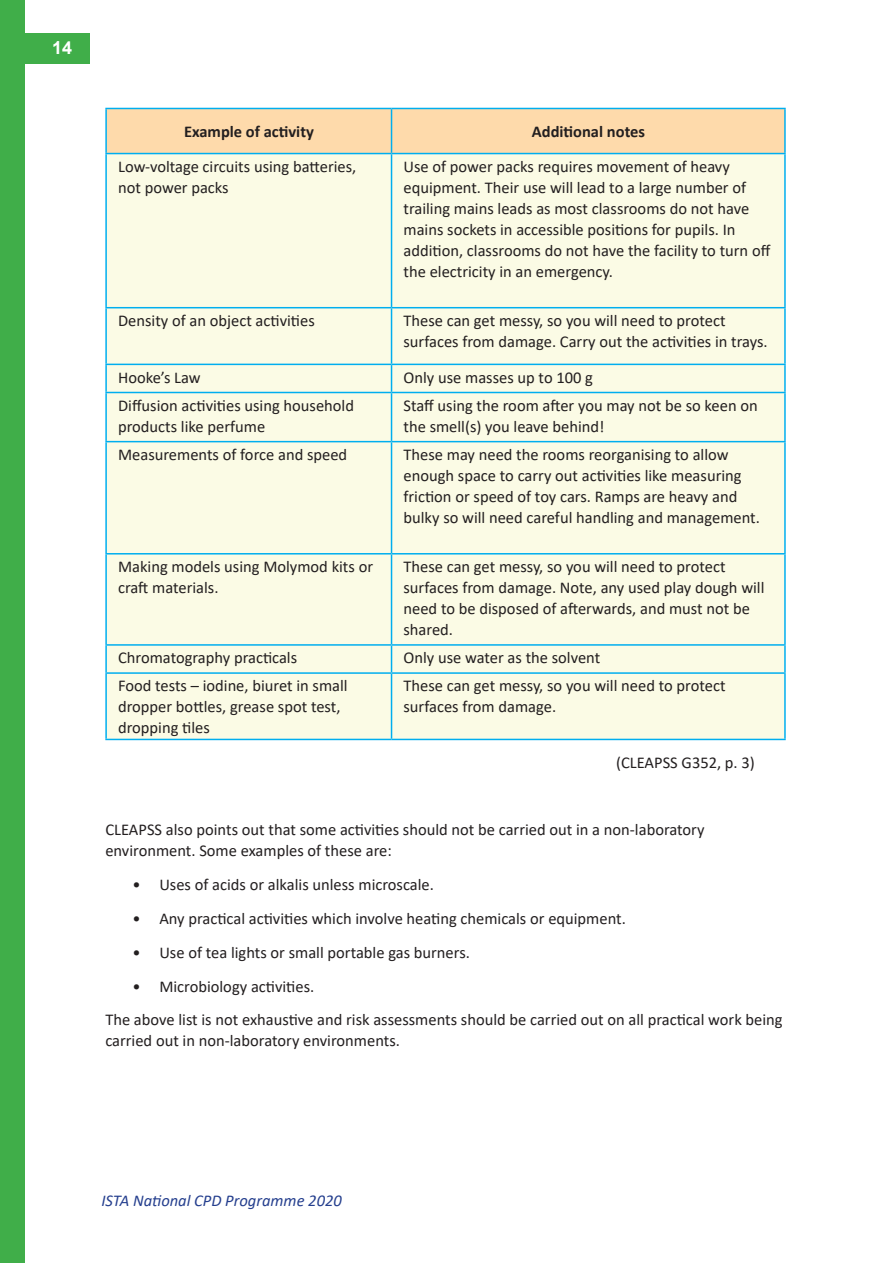
<style>
.page{position:relative;width:893px;height:1263px;background:#fff}
.page>*{position:absolute;margin:0;border:0;box-sizing:border-box;transform-origin:0 0}
.t1{font:700 18px "Arial";color:#fff}
.Body_Text{font:16.5px/21px "Calibri";color:#231f20}
.Body_Text-2{font:700 16.5px "Calibri";color:#231f20}
.t2{font:italic 16.5px "Calibri";color:#253f8e}
</style>
<div class="page">
<div style="left:0;top:33px;width:90px;height:31px;background:#40ae49"></div>
<div style="left:0;top:0;width:25px;height:1263px;background:#40ae49"></div>
<div style="left:107px;top:109px;width:677px;height:44px;background:#fedaab"></div>
<div style="left:107px;top:154px;width:677px;height:585px;background:#fbfbe5"></div>
<hr style="left:105px;top:108px;width:287px;height:1px;background:#00aeef">
<hr style="left:105px;top:109px;width:2px;height:44px;background:#00aeef">
<hr style="left:392px;top:108px;width:394px;height:1px;background:#00aeef">
<hr style="left:391px;top:109px;width:1px;height:44px;background:#00aeef">
<hr style="left:784px;top:109px;width:2px;height:44px;background:#00aeef">
<hr style="left:105px;top:153px;width:287px;height:1px;background:#00aeef">
<hr style="left:105px;top:154px;width:2px;height:153px;background:#00aeef">
<hr style="left:392px;top:153px;width:394px;height:1px;background:#00aeef">
<hr style="left:391px;top:154px;width:1px;height:153px;background:#00aeef">
<hr style="left:784px;top:154px;width:2px;height:153px;background:#00aeef">
<hr style="left:105px;top:307px;width:287px;height:1px;background:#00aeef">
<hr style="left:105px;top:308px;width:2px;height:56px;background:#00aeef">
<hr style="left:392px;top:307px;width:394px;height:1px;background:#00aeef">
<hr style="left:391px;top:308px;width:1px;height:56px;background:#00aeef">
<hr style="left:784px;top:308px;width:2px;height:56px;background:#00aeef">
<hr style="left:105px;top:364px;width:287px;height:1px;background:#00aeef">
<hr style="left:105px;top:365px;width:2px;height:27px;background:#00aeef">
<hr style="left:392px;top:364px;width:394px;height:1px;background:#00aeef">
<svg style="left:391px;top:365px;width:1px;height:27px"></svg>
<hr style="left:784px;top:365px;width:2px;height:27px;background:#00aeef">
<hr style="left:105px;top:392px;width:287px;height:1px;background:#00aeef">
<hr style="left:105px;top:393px;width:2px;height:48px;background:#00aeef">
<hr style="left:392px;top:392px;width:394px;height:1px;background:#00aeef">
<hr style="left:391px;top:393px;width:1px;height:48px;background:#00aeef">
<hr style="left:784px;top:393px;width:2px;height:48px;background:#00aeef">
<hr style="left:105px;top:441px;width:287px;height:1px;background:#00aeef">
<hr style="left:105px;top:442px;width:2px;height:111px;background:#00aeef">
<hr style="left:392px;top:441px;width:394px;height:1px;background:#00aeef">
<hr style="left:391px;top:442px;width:1px;height:111px;background:#00aeef">
<hr style="left:784px;top:442px;width:2px;height:111px;background:#00aeef">
<hr style="left:105px;top:553px;width:287px;height:1px;background:#00aeef">
<hr style="left:105px;top:554px;width:2px;height:90px;background:#00aeef">
<hr style="left:392px;top:553px;width:394px;height:1px;background:#00aeef">
<hr style="left:391px;top:554px;width:1px;height:90px;background:#00aeef">
<hr style="left:784px;top:554px;width:2px;height:90px;background:#00aeef">
<hr style="left:105px;top:644px;width:287px;height:2px;background:#00aeef">
<hr style="left:105px;top:646px;width:2px;height:26px;background:#00aeef">
<hr style="left:392px;top:644px;width:394px;height:2px;background:#00aeef">
<svg style="left:391px;top:646px;width:1px;height:26px"></svg>
<hr style="left:784px;top:646px;width:2px;height:26px;background:#00aeef">
<hr style="left:105px;top:672px;width:287px;height:2px;background:#00aeef">
<hr style="left:105px;top:674px;width:2px;height:65px;background:#00aeef">
<hr style="left:392px;top:672px;width:394px;height:2px;background:#00aeef">
<hr style="left:391px;top:674px;width:1px;height:65px;background:#00aeef">
<hr style="left:784px;top:674px;width:2px;height:65px;background:#00aeef">
<hr style="left:105px;top:739px;width:287px;height:1px;background:#00aeef">
<hr style="left:392px;top:739px;width:394px;height:1px;background:#00aeef">
<p class="t1" style="left:52px;top:35px;width:22px">14</p>
<p class="Body_Text-2" style="left:184px;top:120px;width:131px">Example of activity</p>
<p class="Body_Text-2" style="left:532px;top:120px;width:115px">Additional notes</p>
<p class="Body_Text" style="left:118px;top:156px;width:240px">Low-voltage circuits using batteries, not power packs</p>
<p class="Body_Text" style="left:404px;top:156px;width:368px">Use of power packs requires movement of heavy equipment. Their use will lead to a large number of trailing mains leads as most classrooms do not have mains sockets in accessible positions for pupils. In addition, classrooms do not have the facility to turn off the electricity in an emergency.</p>
<p class="Body_Text" style="left:118px;top:310px;width:198px">Density of an object activities</p>
<p class="Body_Text" style="left:404px;top:310px;width:366px">These can get messy, so you will need to protect surfaces from damage. Carry out the activities in trays.</p>
<p class="Body_Text" style="left:118px;top:366px;width:84px">Hooke’s Law</p>
<p class="Body_Text" style="left:404px;top:366px;width:191px">Only use masses up to 100 g</p>
<p class="Body_Text" style="left:118px;top:394px;width:237px">Diffusion activities using household products like perfume</p>
<p class="Body_Text" style="left:404px;top:394px;width:356px">Staff using the room after you may not be so keen on the smell(s) you leave behind!</p>
<p class="Body_Text" style="left:118px;top:444px;width:231px">Measurements of force and speed</p>
<p class="Body_Text" style="left:404px;top:444px;width:358px">These may need the rooms reorganising to allow enough space to carry out activities like measuring friction or speed of toy cars. Ramps are heavy and bulky so will need careful handling and management.</p>
<p class="Body_Text" style="left:118px;top:556px;width:257px">Making models using Molymod kits or craft materials.</p>
<p class="Body_Text" style="left:404px;top:556px;width:362px">These can get messy, so you will need to protect surfaces from damage. Note, any used play dough will need to be disposed of afterwards, and must not be shared.</p>
<p class="Body_Text" style="left:118px;top:647px;width:181px">Chromatography practicals</p>
<p class="Body_Text" style="left:404px;top:647px;width:198px">Only use water as the solvent</p>
<p class="Body_Text" style="left:118px;top:675px;width:231px">Food tests – iodine, biuret in small dropper bottles, grease spot test, dropping tiles</p>
<p class="Body_Text" style="left:404px;top:675px;width:323px">These can get messy, so you will need to protect surfaces from damage.</p>
<p class="Body_Text" style="left:616px;top:751px;width:140px">(CLEAPSS G352, p. 3)</p>
<p class="Body_Text" style="left:105px;top:819px;width:601px">CLEAPSS also points out that some activities should not be carried out in a non-laboratory environment. Some examples of these are:</p>
<p class="Body_Text" style="left:132px;top:874px;width:303px">• Uses of acids or alkalis unless microscale.</p>
<p class="Body_Text" style="left:132px;top:907px;width:495px">• Any practical activities which involve heating chemicals or equipment.</p>
<p class="Body_Text" style="left:132px;top:941px;width:339px">• Use of tea lights or small portable gas burners.</p>
<p class="Body_Text" style="left:132px;top:975px;width:183px">• Microbiology activities.</p>
<p class="Body_Text" style="left:105px;top:1009px;width:679px">The above list is not exhaustive and risk assessments should be carried out on all practical work being carried out in non-laboratory environments.</p>
<p class="t2" style="left:101px;top:1188px;width:242px">ISTA National CPD Programme 2020</p>
</div>
